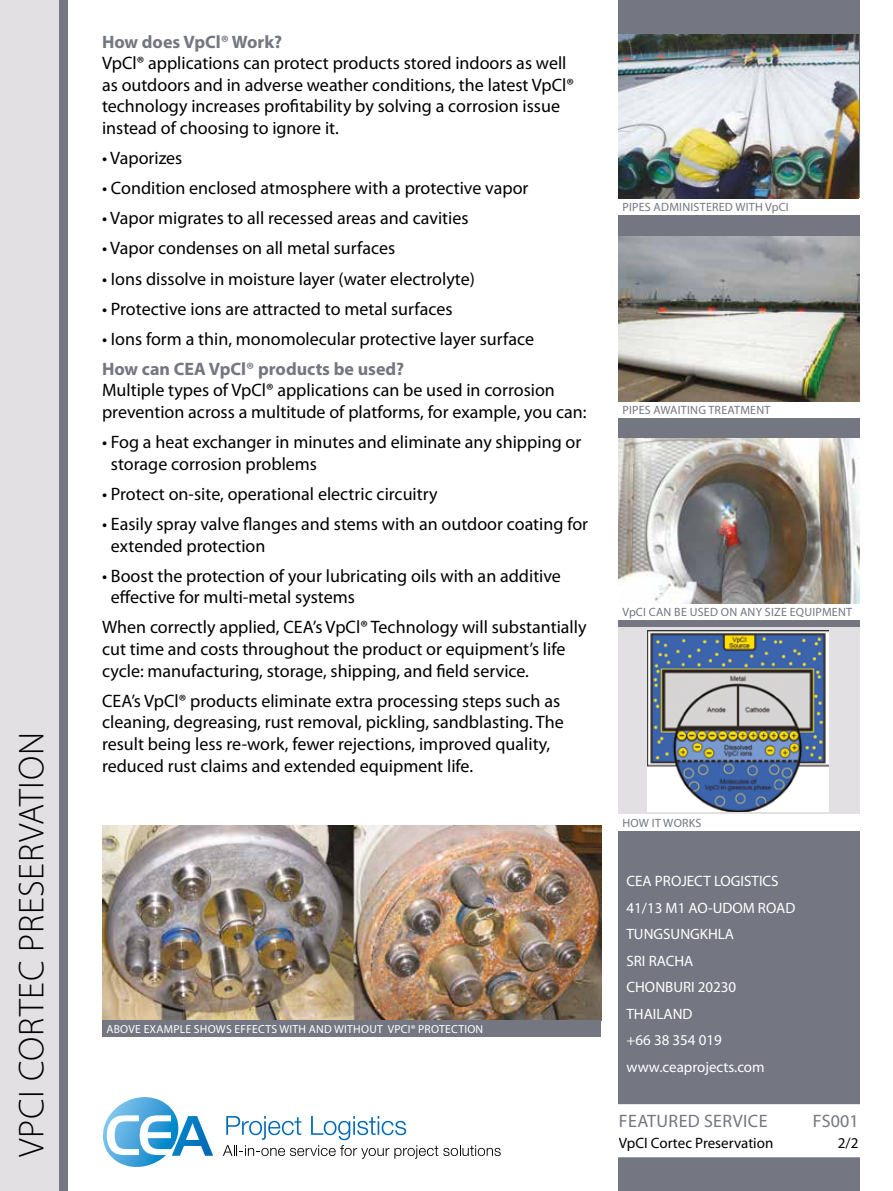
<style>
.page{position:relative;width:893px;height:1191px;background:#fff}
.page>*{position:absolute;margin:0;border:0;box-sizing:border-box;transform-origin:0 0}
.t1{font:300 36px "Myriad Pro";letter-spacing:.02em;color:#000}
.t2{font:18px/21.6px "Myriad Pro";color:#000}
.t3{font:700 18px "Myriad Pro";color:#747681}
.t4{font:18px "Myriad Pro";letter-spacing:.02em;color:#747681}
.t5{font:15px/26.5px "Myriad Pro";color:#fff}
.t6{font:15px "Myriad Pro";color:#000}
.t7{font:12px "Myriad Pro";letter-spacing:.02em;color:#747681}
.t8{font:11.7px "Myriad Pro";letter-spacing:.02em;color:#fff}
</style>
<div class="page">
<svg style="left:103px;top:1097px;width:110px;height:70px"></svg>
<svg style="left:223px;top:1116px;width:278px;height:42px"></svg>
<div style="left:0;top:0;width:59px;height:1191px;background:#e2e0e3"></div>
<div style="left:618px;top:0;width:241px;height:1191px;background:#747681"></div>
<div style="left:59px;top:0;width:9px;height:1191px;background:#747681"></div>
<div style="left:618px;top:1105px;width:241px;height:51px;background:#fff"></div>
<div style="left:617px;top:1104px;width:243px;height:53px;border:2px solid #fff"></div>
<div style="left:618px;top:401px;width:241px;height:16px;background:#fff"></div>
<div style="left:618px;top:603px;width:241px;height:16px;background:#fff"></div>
<div style="left:618px;top:198px;width:241px;height:17px;background:#fff"></div>
<div style="left:618px;top:814px;width:241px;height:16px;background:#fff"></div>
<img style="left:618px;top:237px;width:241px;height:164px">
<img style="left:618px;top:34px;width:241px;height:164px">
<img style="left:618px;top:439px;width:241px;height:164px">
<img style="left:102px;top:825px;width:499px;height:195px">
<div style="left:102px;top:1020px;width:499px;height:16px;background:#747681"></div>
<div style="left:618px;top:628px;width:241px;height:186px;background:#e2e0e3"></div>
<img style="left:647px;top:630px;width:182px;height:181px">
<h1 class="t1" style="left:10px;top:1156px;width:426px;rotate:-90deg">VPCI CORTEC PRESERVATION</h1>
<p class="t3" style="left:102px;top:30px;width:182px">How does VpCl® Work?</p>
<p class="t2" style="left:102px;top:52px;width:473px">VpCl® applications can protect products stored indoors as well as outdoors and in adverse weather conditions, the latest VpCl® technology increases profitability by solving a corrosion issue instead of choosing to ignore it.</p>
<p class="t2" style="left:102px;top:147px;width:82px">• Vaporizes</p>
<p class="t2" style="left:102px;top:177px;width:428px">• Condition enclosed atmosphere with a protective vapor</p>
<p class="t2" style="left:102px;top:207px;width:368px">• Vapor migrates to all recessed areas and cavities</p>
<p class="t2" style="left:102px;top:237px;width:295px">• Vapor condenses on all metal surfaces</p>
<p class="t2" style="left:102px;top:267px;width:374px">• Ions dissolve in moisture layer (water electrolyte)</p>
<p class="t2" style="left:102px;top:297px;width:352px">• Protective ions are attracted to metal surfaces</p>
<p class="t2" style="left:102px;top:327px;width:434px">• Ions form a thin, monomolecular protective layer surface</p>
<p class="t3" style="left:102px;top:357px;width:304px">How can CEA VpCl® products be used?</p>
<p class="t2" style="left:102px;top:379px;width:486px">Multiple types of VpCl® applications can be used in corrosion prevention across a multitude of platforms, for example, you can:</p>
<p class="t2" style="left:111px;top:431px;width:472px;text-indent:-9px">• Fog a heat exchanger in minutes and eliminate any shipping or storage corrosion problems</p>
<p class="t2" style="left:102px;top:483px;width:337px">• Protect on-site, operational electric circuitry</p>
<p class="t2" style="left:111px;top:513px;width:479px;text-indent:-9px">• Easily spray valve flanges and stems with an outdoor coating for extended protection</p>
<p class="t2" style="left:111px;top:564px;width:452px;text-indent:-9px">• Boost the protection of your lubricating oils with an additive effective for multi-metal systems</p>
<p class="t2" style="left:102px;top:616px;width:486px">When correctly applied, CEA’s VpCl® Technology will substantially cut time and costs throughout the product or equipment’s life cycle: manufacturing, storage, shipping, and field service.</p>
<p class="t2" style="left:102px;top:689px;width:463px">CEA’s VpCl® products eliminate extra processing steps such as cleaning, degreasing, rust removal, pickling, sandblasting. The result being less re-work, fewer rejections, improved quality, reduced rust claims and extended equipment life.</p>
<p class="t8" style="left:106px;top:1021px;width:378px">ABOVE EXAMPLE SHOWS EFFECTS WITH AND WITHOUT VPCI® PROTECTION</p>
<p class="t7" style="left:622px;top:200px;width:168px">PIPES ADMINISTERED WITH VpCI</p>
<p class="t7" style="left:622px;top:402px;width:150px">PIPES AWAITING TREATMENT</p>
<p class="t7" style="left:622px;top:604px;width:231px">VpCI CAN BE USED ON ANY SIZE EQUIPMENT</p>
<p class="t7" style="left:622px;top:815px;width:81px">HOW IT WORKS</p>
<p class="t5" style="left:626px;top:867px;width:170px">CEA PROJECT LOGISTICS<br>41/13 M1 AO-UDOM ROAD<br>TUNGSUNGKHLA<br>SRI RACHA<br>CHONBURI 20230<br>THAILAND<br>+66 38 354 019 www.ceaprojects.com</p>
<p class="t4" style="left:619px;top:1109px;width:150px">FEATURED SERVICE</p>
<p class="t4" style="left:813px;top:1109px;width:47px">FS001</p>
<p class="t6" style="left:619px;top:1133px;width:156px">VpCI Cortec Preservation</p>
<p class="t6" style="left:838px;top:1133px;width:22px">2/2</p>
</div>
